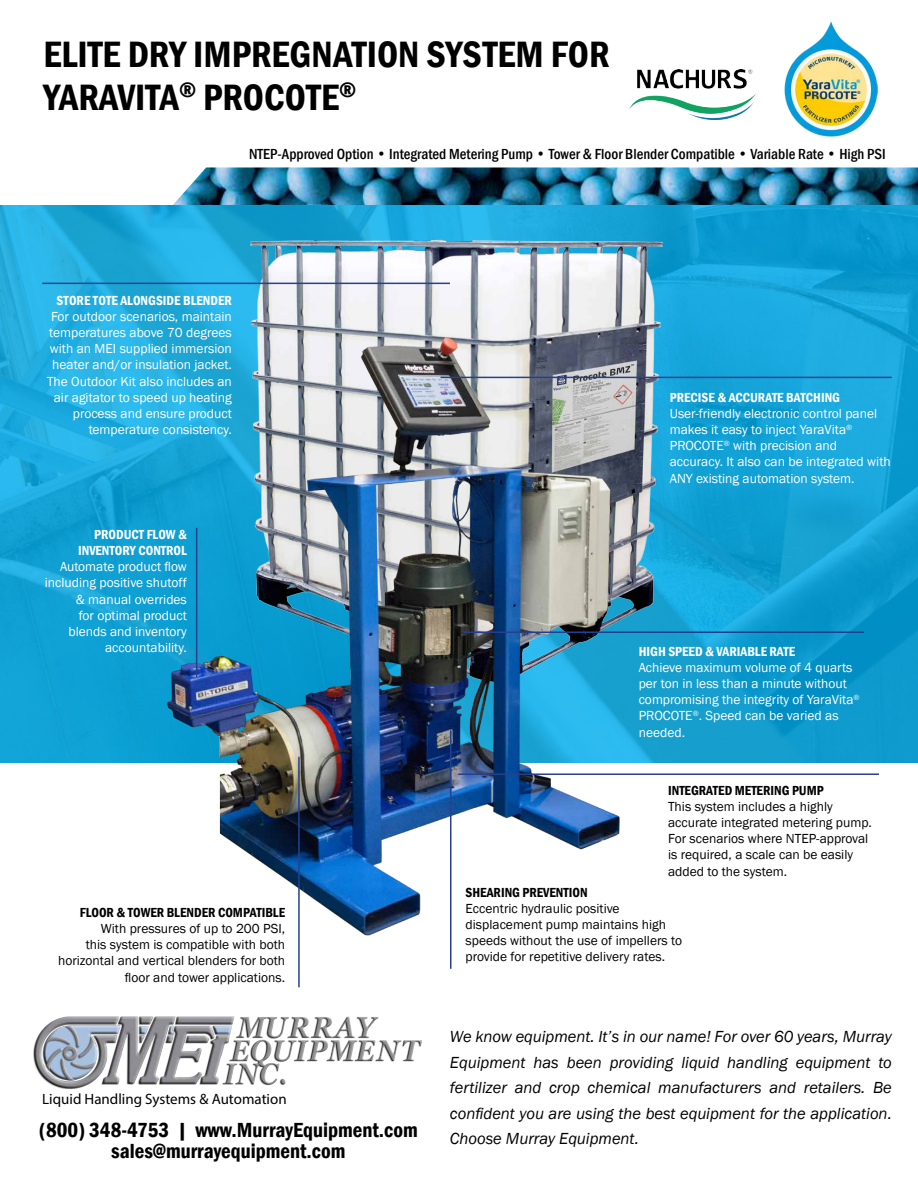
<style>
.page{position:relative;width:918px;height:1188px;background:#fff}
.page>*{position:absolute;margin:0;border:0;box-sizing:border-box;transform-origin:0 0}
.t1{font:600 condensed 37.8px/42.6px "Franklin Gothic";color:#000}
.t2{font:600 condensed 21px/21px "Franklin Gothic";color:#000;text-align:center}
.t3{font:italic 16.5px/25.5px "Franklin Gothic";color:#000;text-align:justify}
.t4{font:500 condensed 15px "Franklin Gothic";color:#000}
.t5{font:15px "Myriad Pro";color:#000}
.t6{font:13.5px/16.2px "Franklin Gothic";color:#fff}
.t7{font:13.5px/16.2px "Franklin Gothic";color:#000}
.t8{font:600 condensed 13.5px/16.2px "Franklin Gothic";color:#fff;text-align:right}
.t9{font:600 condensed 13.5px "Franklin Gothic";color:#000}
</style>
<div class="page">
<img style="left:173px;top:167px;width:745px;height:38px">
<svg style="left:0;top:205px;width:918px;height:558px;background:#15a3d7"></svg>
<img style="left:33px;top:1016px;width:389px;height:74px">
<img style="left:630px;top:70px;width:126px;height:50px">
<img style="left:784px;top:21px;width:94px;height:115px">
<img style="left:250px;top:234px;width:412px;height:447px">
<img style="left:164px;top:310px;width:492px;height:643px">
<hr style="left:450px;top:730px;width:1px;height:239px;background:#25408f">
<hr style="left:464px;top:631px;width:400px;height:2px;background:#25408f">
<hr style="left:196px;top:528px;width:1px;height:149px;background:#25408f">
<hr style="left:42px;top:283px;width:408px;height:1px;background:#25408f">
<hr style="left:298px;top:757px;width:2px;height:230px;background:#25408f">
<hr style="left:458px;top:773px;width:421px;height:2px;background:#25408f">
<hr style="left:441px;top:377px;width:451px;height:1px;background:#25408f">
<h1 class="t1" style="left:44px;top:32px;width:568px">ELITE DRY IMPREGNATION SYSTEM FOR<br>YARAVITA<sup>®</sup> PROCOTE<sup>®</sup></h1>
<p class="t4" style="left:249px;top:144px;width:638px">NTEP-Approved Option • Integrated Metering Pump • Tower &amp; Floor Blender Compatible • Variable Rate • High PSI</p>
<p class="t8" style="left:56px;top:292px;width:177px">STORE TOTE ALONGSIDE BLENDER</p>
<p class="t6" style="left:47px;top:309px;width:186px;text-align:right">For outdoor scenarios, maintain temperatures above 70 degrees with an MEI supplied immersion heater and/or insulation jacket.<br>The Outdoor Kit also includes an air agitator to speed up heating process and ensure product temperature consistency.</p>
<p class="t8" style="left:78px;top:526px;width:110px">PRODUCT FLOW &amp;<br>INVENTORY CONTROL</p>
<p class="t6" style="left:45px;top:559px;width:144px;text-align:right">Automate product flow including positive shutoff &amp; manual overrides<br>for optimal product blends and inventory accountability.</p>
<p class="t8" style="left:670px;top:389px;width:172px">PRECISE &amp; ACCURATE BATCHING</p>
<p class="t6" style="left:670px;top:406px;width:222px">User-friendly electronic control panel makes it easy to inject YaraVita<sup>® </sup>PROCOTE<sup>®</sup> with precision and accuracy. It also can be integrated with ANY existing automation system.</p>
<p class="t8" style="left:639px;top:643px;width:158px">HIGH SPEED &amp; VARIABLE RATE</p>
<p class="t6" style="left:639px;top:660px;width:222px">Achieve maximum volume of 4 quarts per ton in less than a minute without compromising the integrity of YaraVita<sup>®<br></sup>PROCOTE<sup>®</sup>. Speed can be varied as needed.</p>
<p class="t9" style="left:668px;top:781px;width:157px">INTEGRATED METERING PUMP</p>
<p class="t7" style="left:668px;top:799px;width:205px">This system includes a highly accurate integrated metering pump.<br>For scenarios where NTEP-approval is required, a scale can be easily added to the system.</p>
<p class="t9" style="left:80px;top:903px;width:207px">FLOOR &amp; TOWER BLENDER COMPATIBLE</p>
<p class="t7" style="left:58px;top:921px;width:229px;text-align:right">With pressures of up to 200 PSI,<br>this system is compatible with both horizontal and vertical blenders for both floor and tower applications.</p>
<p class="t5" style="left:42px;top:1089px;width:246px">Liquid Handling Systems &amp; Automation</p>
<h2 class="t2" style="left:39px;top:1119px;width:380px">(800) 348-4753 | www.MurrayEquipment.com sales@murrayequipment.com</h2>
<p class="t9" style="left:466px;top:883px;width:124px">SHEARING PREVENTION</p>
<p class="t7" style="left:466px;top:901px;width:218px">Eccentric hydraulic positive displacement pump maintains high speeds without the use of impellers to provide for repetitive delivery rates.</p>
<p class="t3" style="left:450px;top:1024px;width:443px">We know equipment. It’s in our name! For over 60 years, Murray Equipment has been providing liquid handling equipment to fertilizer and crop chemical manufacturers and retailers. Be confident you are using the best equipment for the application.<br>Choose Murray Equipment.</p>
</div>
